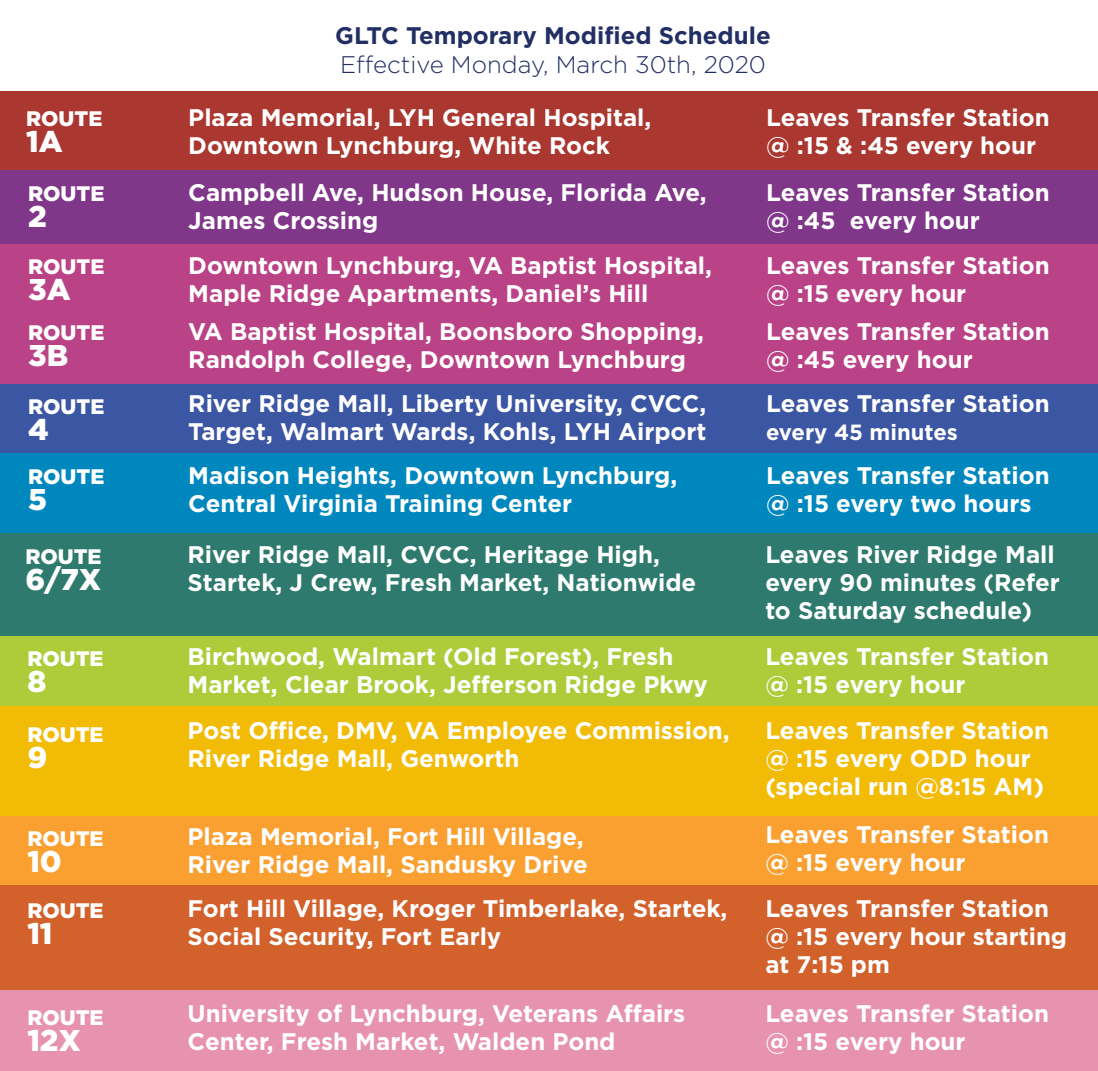
<style>
.page{position:relative;width:1098px;height:1071px;background:#fff}
.page>*{position:absolute;margin:0;border:0;box-sizing:border-box;transform-origin:0 0}
.Bullet_Points{font:900 30px "Gotham";color:#fff}
.Bullet_Points-2{font:700 24px/28px "Gotham";color:#fff}
.t1{font:300 24px "Gotham";color:#222f64}
.t2{font:700 24px "Gotham";color:#222f64}
.Bullet_Points-3{font:700 22px "Gotham";color:#fff}
.Bullet_Points-4{font:900 21px "Gotham";color:#fff}
</style>
<div class="page">
<div style="left:0;top:160px;width:1098px;height:88px;background:#803789"></div>
<div style="left:0;top:302px;width:1098px;height:88px;background:#ba4387"></div>
<div style="left:0;top:450px;width:1098px;height:88px;background:#0088be"></div>
<div style="left:0;top:92px;width:1098px;height:78px;background:#aa3730"></div>
<div style="left:0;top:245px;width:1098px;height:69px;background:#ba4387"></div>
<div style="left:0;top:385px;width:1098px;height:68px;background:#3b56a3"></div>
<div style="left:0;top:700px;width:1098px;height:133px;background:#f2bc06"></div>
<div style="left:0;top:882px;width:1098px;height:110px;background:#d3612b"></div>
<div style="left:0;top:533px;width:1098px;height:103px;background:#2e7a6e"></div>
<div style="left:0;top:636px;width:1098px;height:70px;background:#aecc3a"></div>
<div style="left:0;top:816px;width:1098px;height:69px;background:#faa030"></div>
<div style="left:0;top:991px;width:1098px;height:80px;background:#e792af"></div>
<p class="Bullet_Points-4" style="left:26px;top:106px;width:78px">ROUTE</p>
<p class="Bullet_Points" style="left:26px;top:124px;width:38px">1A</p>
<p class="Bullet_Points-4" style="left:28px;top:182px;width:78px">ROUTE</p>
<p class="Bullet_Points" style="left:28px;top:199px;width:20px">2</p>
<p class="Bullet_Points-4" style="left:28px;top:254px;width:78px">ROUTE</p>
<p class="Bullet_Points" style="left:28px;top:272px;width:44px">3A</p>
<p class="Bullet_Points-4" style="left:28px;top:320px;width:78px">ROUTE</p>
<p class="Bullet_Points" style="left:28px;top:338px;width:42px">3B</p>
<p class="Bullet_Points-4" style="left:28px;top:394px;width:78px">ROUTE</p>
<p class="Bullet_Points" style="left:28px;top:412px;width:22px">4</p>
<p class="Bullet_Points-4" style="left:28px;top:464px;width:78px">ROUTE</p>
<p class="Bullet_Points" style="left:28px;top:482px;width:20px">5</p>
<p class="Bullet_Points-4" style="left:25px;top:544px;width:78px">ROUTE</p>
<p class="Bullet_Points" style="left:25px;top:562px;width:77px">6/7X</p>
<p class="Bullet_Points-4" style="left:27px;top:646px;width:78px">ROUTE</p>
<p class="Bullet_Points" style="left:27px;top:664px;width:20px">8</p>
<p class="Bullet_Points-4" style="left:27px;top:722px;width:78px">ROUTE</p>
<p class="Bullet_Points" style="left:27px;top:740px;width:21px">9</p>
<p class="Bullet_Points-4" style="left:27px;top:826px;width:78px">ROUTE</p>
<p class="Bullet_Points" style="left:27px;top:844px;width:36px">10</p>
<p class="Bullet_Points-4" style="left:27px;top:898px;width:78px">ROUTE</p>
<p class="Bullet_Points" style="left:27px;top:916px;width:27px">11</p>
<p class="Bullet_Points-4" style="left:27px;top:1005px;width:78px">ROUTE</p>
<p class="Bullet_Points" style="left:27px;top:1023px;width:55px">12X</p>
<p class="t2" style="left:335px;top:22px;width:437px">GLTC Temporary Modified Schedule</p>
<p class="t1" style="left:340px;top:51px;width:427px">Effective Monday, March 30th, 2020</p>
<p class="Bullet_Points-2" style="left:188px;top:102px;width:465px">Plaza Memorial, LYH General Hospital,<br>Downtown Lynchburg, White Rock</p>
<p class="Bullet_Points-2" style="left:188px;top:178px;width:520px">Campbell Ave, Hudson House, Florida Ave,</p>
<p class="Bullet_Points-2" style="left:188px;top:206px;width:192px">James Crossing</p>
<p class="Bullet_Points-2" style="left:188px;top:250px;width:525px">Downtown Lynchburg, VA Baptist Hospital,</p>
<p class="Bullet_Points-2" style="left:188px;top:278px;width:462px">Maple Ridge Apartments, Daniel’s Hill</p>
<p class="Bullet_Points-2" style="left:188px;top:316px;width:517px">VA Baptist Hospital, Boonsboro Shopping,</p>
<p class="Bullet_Points-2" style="left:188px;top:344px;width:499px">Randolph College, Downtown Lynchburg</p>
<p class="Bullet_Points-2" style="left:188px;top:388px;width:520px">River Ridge Mall, Liberty University, CVCC,<br>Target, Walmart Wards, Kohls, LYH Airport</p>
<p class="Bullet_Points-2" style="left:188px;top:460px;width:490px">Madison Heights, Downtown Lynchburg,</p>
<p class="Bullet_Points-2" style="left:188px;top:488px;width:385px">Central Virginia Training Center</p>
<p class="Bullet_Points-2" style="left:188px;top:540px;width:474px">River Ridge Mall, CVCC, Heritage High,</p>
<p class="Bullet_Points-2" style="left:188px;top:568px;width:510px">Startek, J Crew, Fresh Market, Nationwide</p>
<p class="Bullet_Points-2" style="left:188px;top:642px;width:487px">Birchwood, Walmart (Old Forest), Fresh</p>
<p class="Bullet_Points-2" style="left:188px;top:670px;width:522px">Market, Clear Brook, Jefferson Ridge Pkwy</p>
<p class="Bullet_Points-2" style="left:188px;top:716px;width:544px">Post Office, DMV, VA Employee Commission,<br>River Ridge Mall, Genworth</p>
<p class="Bullet_Points-2" style="left:188px;top:822px;width:398px">Plaza Memorial, Fort Hill Village,</p>
<p class="Bullet_Points-2" style="left:188px;top:850px;width:402px">River Ridge Mall, Sandusky Drive</p>
<p class="Bullet_Points-2" style="left:188px;top:894px;width:541px">Fort Hill Village, Kroger Timberlake, Startek,</p>
<p class="Bullet_Points-2" style="left:188px;top:922px;width:315px">Social Security, Fort Early</p>
<p class="Bullet_Points-2" style="left:188px;top:999px;width:499px">University of Lynchburg, Veterans Affairs<br>Center, Fresh Market, Walden Pond</p>
<p class="Bullet_Points-2" style="left:766px;top:102px;width:285px">Leaves Transfer Station</p>
<p class="Bullet_Points-2" style="left:766px;top:130px;width:272px">@ :15 &amp; :45 every hour</p>
<p class="Bullet_Points-2" style="left:766px;top:178px;width:285px">Leaves Transfer Station</p>
<p class="Bullet_Points-2" style="left:766px;top:206px;width:215px">@ :45 every hour</p>
<p class="Bullet_Points-2" style="left:766px;top:250px;width:285px">Leaves Transfer Station</p>
<p class="Bullet_Points-2" style="left:766px;top:278px;width:202px">@ :15 every hour</p>
<p class="Bullet_Points-2" style="left:766px;top:316px;width:285px">Leaves Transfer Station</p>
<p class="Bullet_Points-2" style="left:766px;top:344px;width:208px">@ :45 every hour</p>
<p class="Bullet_Points-2" style="left:766px;top:388px;width:285px">Leaves Transfer Station</p>
<p class="Bullet_Points-3" style="left:766px;top:419px;width:193px">every 45 minutes</p>
<p class="Bullet_Points-2" style="left:766px;top:460px;width:285px">Leaves Transfer Station</p>
<p class="Bullet_Points-2" style="left:766px;top:488px;width:267px">@ :15 every two hours</p>
<p class="Bullet_Points-2" style="left:765px;top:540px;width:296px">Leaves River Ridge Mall every 90 minutes (Refer to Saturday schedule)</p>
<p class="Bullet_Points-2" style="left:765px;top:642px;width:285px">Leaves Transfer Station</p>
<p class="Bullet_Points-2" style="left:765px;top:670px;width:202px">@ :15 every hour</p>
<p class="Bullet_Points-2" style="left:765px;top:716px;width:285px">Leaves Transfer Station</p>
<p class="Bullet_Points-2" style="left:765px;top:744px;width:267px">@ :15 every ODD hour</p>
<p class="Bullet_Points-2" style="left:765px;top:772px;width:280px">(special run @8:15 AM)</p>
<p class="Bullet_Points-2" style="left:765px;top:820px;width:285px">Leaves Transfer Station</p>
<p class="Bullet_Points-2" style="left:765px;top:848px;width:202px">@ :15 every hour</p>
<p class="Bullet_Points-2" style="left:765px;top:894px;width:303px">Leaves Transfer Station @ :15 every hour starting at 7:15 pm</p>
<p class="Bullet_Points-2" style="left:765px;top:999px;width:285px">Leaves Transfer Station</p>
<p class="Bullet_Points-2" style="left:765px;top:1027px;width:202px">@ :15 every hour</p>
</div>
